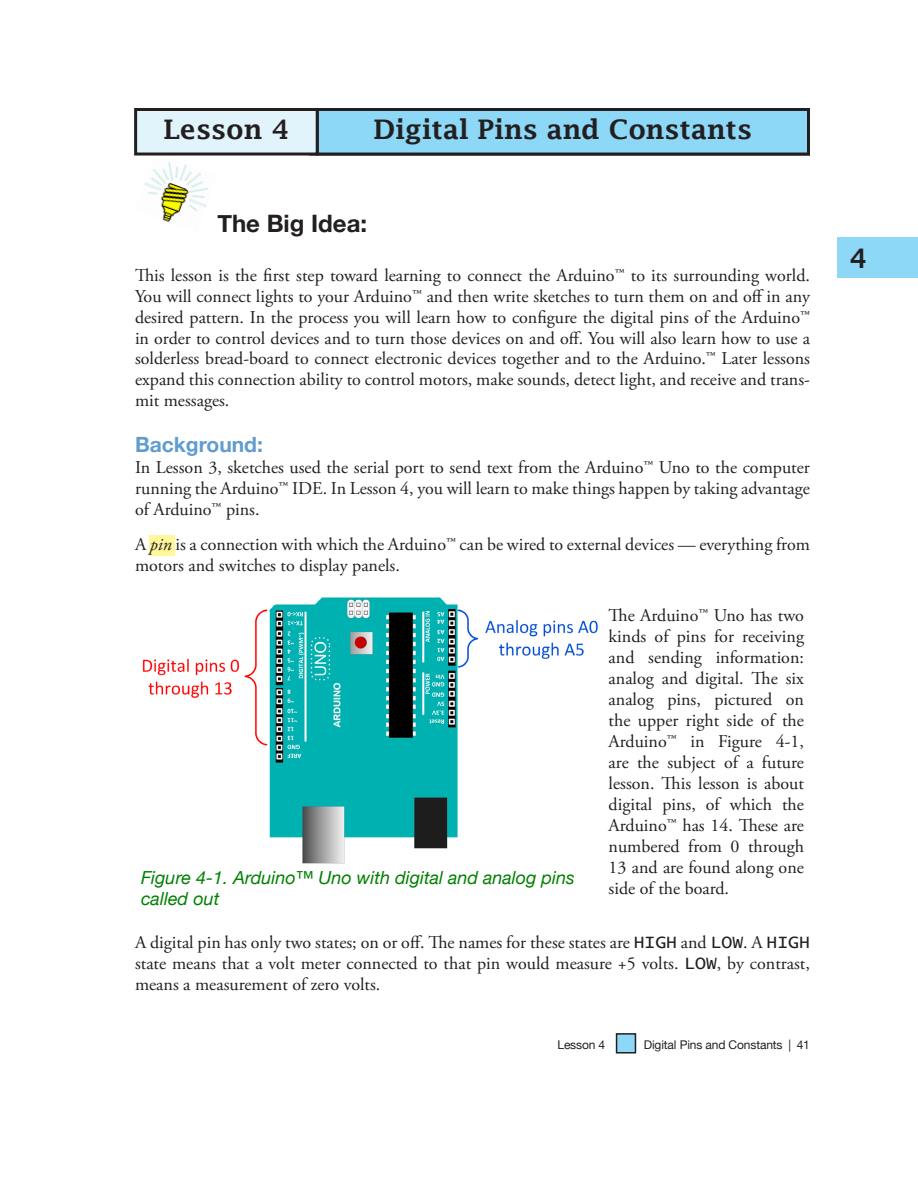
<style>
.page{position:relative;width:918px;height:1188px;background:#fff}
.page>*{position:absolute;margin:0;border:0;box-sizing:border-box;transform-origin:0 0}
.t1{font:600 27px "Lucida Fax";color:#231f20}
.t2{font:700 27px "Lucida Grande";color:#231f20}
.Heading_1{font:700 24px "Helvetica Neue";color:#231f20}
.Chapter_Title{font:600 21px "Lucida Fax";color:#231f20}
.Background__Descript{font:700 21px "Helvetica Neue";color:#619cd0}
.Paragraph_Style_1{font:18px/21px "Adobe Garamond Pro";color:#231f20;text-align:justify}
.Heading_2{font:18px/20.7px "Adobe Garamond Pro";color:#231f20;text-align:justify}
.t3{font:italic 18px/21px "Helvetica Neue";color:#008000}
.Chapter_Name_Footer{font:12px "Helvetica Neue";letter-spacing:-.01em;color:#231f20}
.s1{font-style:italic}
.s2{font-family:"Lucida Console"}
</style>
<div class="page">
<div style="left:617px;top:1034px;width:18px;height:19px;background:#8dd7f7"></div>
<div style="left:616px;top:1033px;width:20px;height:21px;border:2px solid #231f20"></div>
<div style="left:837px;top:238px;width:81px;height:40px;background:#8dd7f7"></div>
<div style="left:149px;top:535px;width:26px;height:21px;background:#fff79a"></div>
<img style="left:144px;top:162px;width:64px;height:60px">
<img style="left:142px;top:597px;width:456px;height:266px">
<div style="left:317px;top:110px;width:491px;height:44px;background:#8dd7f7"></div>
<div style="left:316px;top:108px;width:494px;height:48px;border:3px solid #231f20"></div>
<div style="left:136px;top:110px;width:181px;height:44px;background:#e1f4fc"></div>
<div style="left:134px;top:108px;width:185px;height:48px;border:3px solid #231f20"></div>
<p class="Chapter_Title" style="left:312px;top:108px;width:408px">Lesson 4: Digital Pins and Constants</p>
<p class="t1" style="left:164px;top:114px;width:127px">Lesson 4</p>
<p class="t1" style="left:374px;top:114px;width:380px">Digital Pins and Constants</p>
<p class="Heading_1" style="left:217px;top:205px;width:151px">The Big Idea:</p>
<p class="Heading_2" style="left:135px;top:266px;width:677px">This lesson is the first step toward learning to connect the Arduino™ to its surrounding world.<br>You will connect lights to your Arduino™ and then write sketches to turn them on and off in any desired pattern. In the process you will learn how to configure the digital pins of the Arduino™ in order to control devices and to turn those devices on and off. You will also learn how to use a solderless bread-board to connect electronic devices together and to the Arduino.™ Later lessons expand this connection ability to control motors, make sounds, detect light, and receive and trans&shy;mit messages.</p>
<p class="Background__Descript" style="left:135px;top:428px;width:129px">Background:</p>
<p class="Paragraph_Style_1" style="left:135px;top:458px;width:676px">In Lesson 3, sketches used the serial port to send text from the Arduino™ Uno to the computer running the Arduino™ IDE. In Lesson 4, you will learn to make things happen by taking advantage of Arduino™ pins.</p>
<p class="Paragraph_Style_1" style="left:135px;top:534px;width:677px">A <span class="s1">pin</span> is a connection with which the Arduino™ can be wired to external devices — everything from motors and switches to display panels.</p>
<p class="t3" style="left:141px;top:868px;width:435px">Figure 4-1. Arduino™ Uno with digital and analog pins called out</p>
<p class="Paragraph_Style_1" style="left:609px;top:605px;width:197px">The Arduino™ Uno has two kinds of pins for receiving and sending information: analog and digital. The six analog pins, pictured on the upper right side of the Arduino™ in Figure 4-1, are the subject of a future lesson. This lesson is about digital pins, of which the Arduino™ has 14. These are numbered from 0 through 13 and are found along one side of the board.</p>
<p class="Paragraph_Style_1" style="left:135px;top:932px;width:677px">A digital pin has only two states; on or off. The names for these states are <span class="s2">HIGH</span> and <span class="s2">LOW</span>. A <span class="s2">HIGH </span>state means that a volt meter connected to that pin would measure +5 volts. <span class="s2">LOW</span>, by contrast, means a measurement of zero volts.</p>
<p class="Chapter_Name_Footer" style="left:557px;top:1036px;width:49px">Lesson 4</p>
<p class="Chapter_Name_Footer" style="left:644px;top:1036px;width:168px">Digital Pins and Constants | 41</p>
<h1 class="t2" style="left:850px;top:236px;width:19px">4</h1>
</div>
